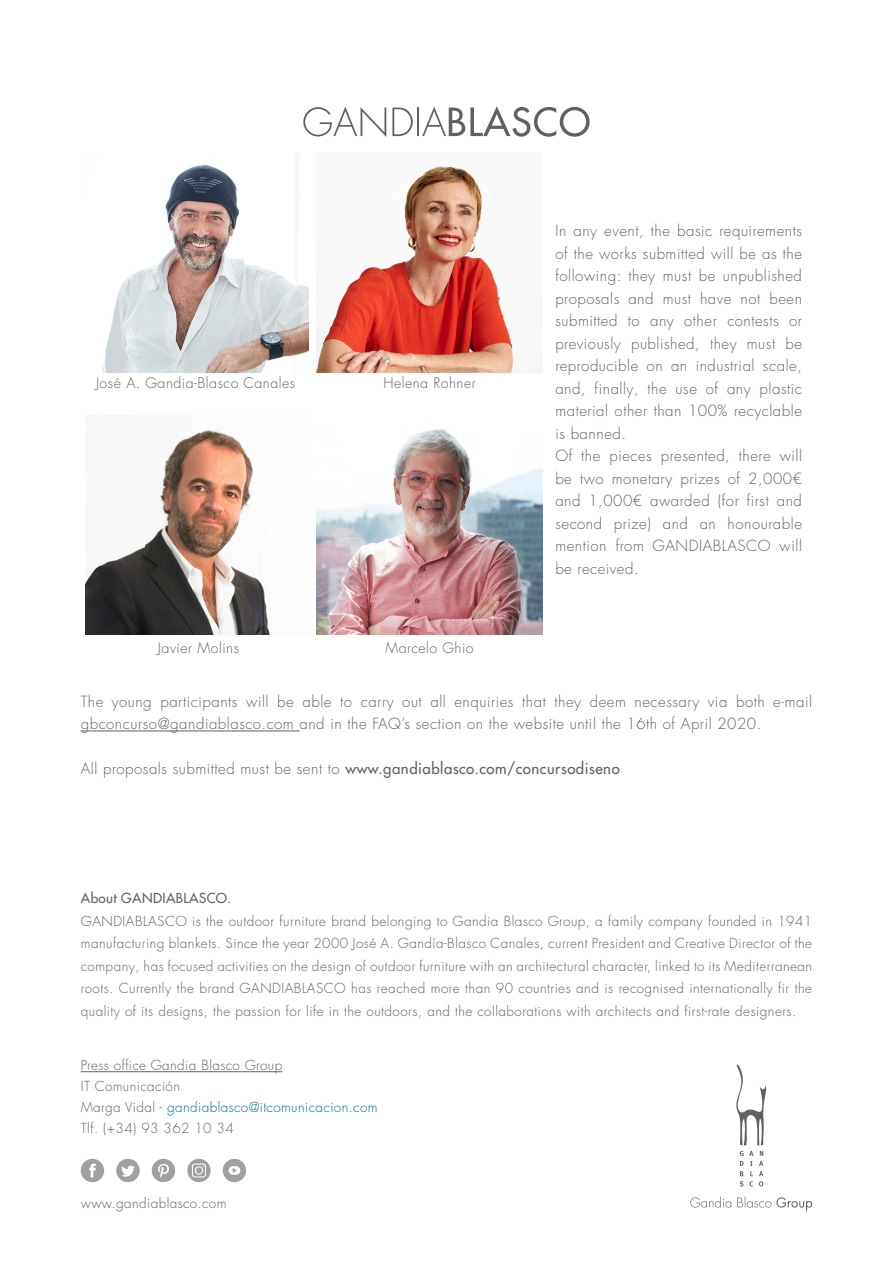
<style>
.page{position:relative;width:893px;height:1263px;background:#fff}
.page>*{position:absolute;margin:0;border:0;box-sizing:border-box;transform-origin:0 0}
.t1{font:300 15px/22.5px "Futura LT Pro";letter-spacing:.035em;color:#616161;text-align:justify}
.t2{font:500 15px "Futura LT Pro";letter-spacing:.035em;color:#616161}
.t3{font:300 14.25px "Futura LT Pro";letter-spacing:.035em;color:#616161}
.t4{font:300 13.5px/22.5px "Futura LT Pro";letter-spacing:.03em;color:#616161;text-align:justify}
.t5{font:300 13.5px "Futura LT Pro";letter-spacing:.03em;color:#006ba7}
.t6{font:500 13.5px "Futura LT Pro";letter-spacing:.03em;color:#616161}
.s1{font-weight:300}
.s2{color:#616161}
</style>
<div class="page">
<div style="left:81px;top:1159px;width:23px;height:23px;background:#a0a0a0;border-radius:50%"></div>
<svg style="left:89px;top:1163px;width:7px;height:14px"></svg>
<div style="left:116px;top:1159px;width:24px;height:23px;background:#a0a0a0;border-radius:50%"></div>
<svg style="left:121px;top:1165px;width:14px;height:12px"></svg>
<div style="left:152px;top:1159px;width:23px;height:23px;background:#a0a0a0;border-radius:50%"></div>
<svg style="left:158px;top:1164px;width:11px;height:14px"></svg>
<div style="left:187px;top:1159px;width:24px;height:23px;background:#a0a0a0;border-radius:50%"></div>
<svg style="left:192px;top:1163px;width:14px;height:14px"></svg>
<div style="left:223px;top:1159px;width:23px;height:23px;background:#a0a0a0;border-radius:50%"></div>
<div style="left:229px;top:1166px;width:11px;height:9px;background:#fff;border-radius:4px"></div>
<svg style="left:233px;top:1168px;width:4px;height:5px"></svg>
<svg style="left:736px;top:1064px;width:31px;height:122px"></svg>
<svg style="left:690px;top:1196px;width:122px;height:15px"></svg>
<svg style="left:303px;top:107px;width:83px;height:30px"></svg>
<svg style="left:392px;top:108px;width:21px;height:28px"></svg>
<hr style="left:417px;top:108px;width:2px;height:28px;background:#616161">
<svg style="left:422px;top:106px;width:168px;height:31px"></svg>
<hr style="left:81px;top:1071px;width:201px;height:1px;background:#616161">
<hr style="left:81px;top:730px;width:218px;height:1px;background:#616161">
<img style="left:102px;top:153px;width:206px;height:219px">
<img style="left:317px;top:166px;width:196px;height:206px">
<img style="left:317px;top:428px;width:225px;height:207px">
<img style="left:86px;top:430px;width:184px;height:205px">
<p class="t3" style="left:96px;top:373px;width:201px">José A. Gandia-Blasco Canales</p>
<p class="t3" style="left:158px;top:638px;width:83px">Javier Molins</p>
<p class="t3" style="left:383px;top:373px;width:94px">Helena Rohner</p>
<p class="t3" style="left:385px;top:638px;width:90px">Marcelo Ghio</p>
<p class="t1" style="left:555px;top:220px;width:248px">In any event, the basic requirements of the works submitted will be as the following: they must be unpublished proposals and must have not been submitted to any other contests or previously published, they must be reproducible on an industrial scale, and, finally, the use of any plastic material other than 100% recyclable is banned.</p>
<p class="t1" style="left:555px;top:445px;width:248px">Of the pieces presented, there will be two monetary prizes of 2,000€ and 1,000€ awarded (for first and second prize) and an honourable mention from GANDIABLASCO will be received.</p>
<p class="t1" style="left:81px;top:690px;width:733px">The young participants will be able to carry out all enquiries that they deem necessary via both e-mail gbconcurso@gandiablasco.com and in the FAQ’s section on the website until the 16th of April 2020.</p>
<p class="t2" style="left:81px;top:758px;width:540px"><span class="s1">All proposals submitted must be sent to</span> www.gandiablasco.com/concursodiseno</p>
<p class="t6" style="left:81px;top:888px;width:152px">About GANDIABLASCO.</p>
<p class="t4" style="left:81px;top:909px;width:733px">GANDIABLASCO is the outdoor furniture brand belonging to Gandia Blasco Group, a family company founded in 1941 manufacturing blankets. Since the year 2000 José A. Gandía-Blasco Canales, current President and Creative Director of the company, has focused activities on the design of outdoor furniture with an architectural character, linked to its Mediterranean roots. Currently the brand GANDIABLASCO has reached more than 90 countries and is recognised internationally fir the quality of its designs, the passion for life in the outdoors, and the collaborations with architects and first-rate designers.</p>
<p class="t4" style="left:81px;top:1054px;width:203px">Press office Gandia Blasco Group</p>
<p class="t4" style="left:81px;top:1075px;width:101px">IT Comunicación</p>
<p class="t5" style="left:81px;top:1098px;width:298px"><span class="s2">Marga Vidal -</span> gandiablasco@itcomunicacion.com</p>
<p class="t4" style="left:81px;top:1117px;width:154px">Tlf. (+34) 93 362 10 34</p>
<p class="t4" style="left:81px;top:1191px;width:147px">www.gandiablasco.com</p>
</div>
